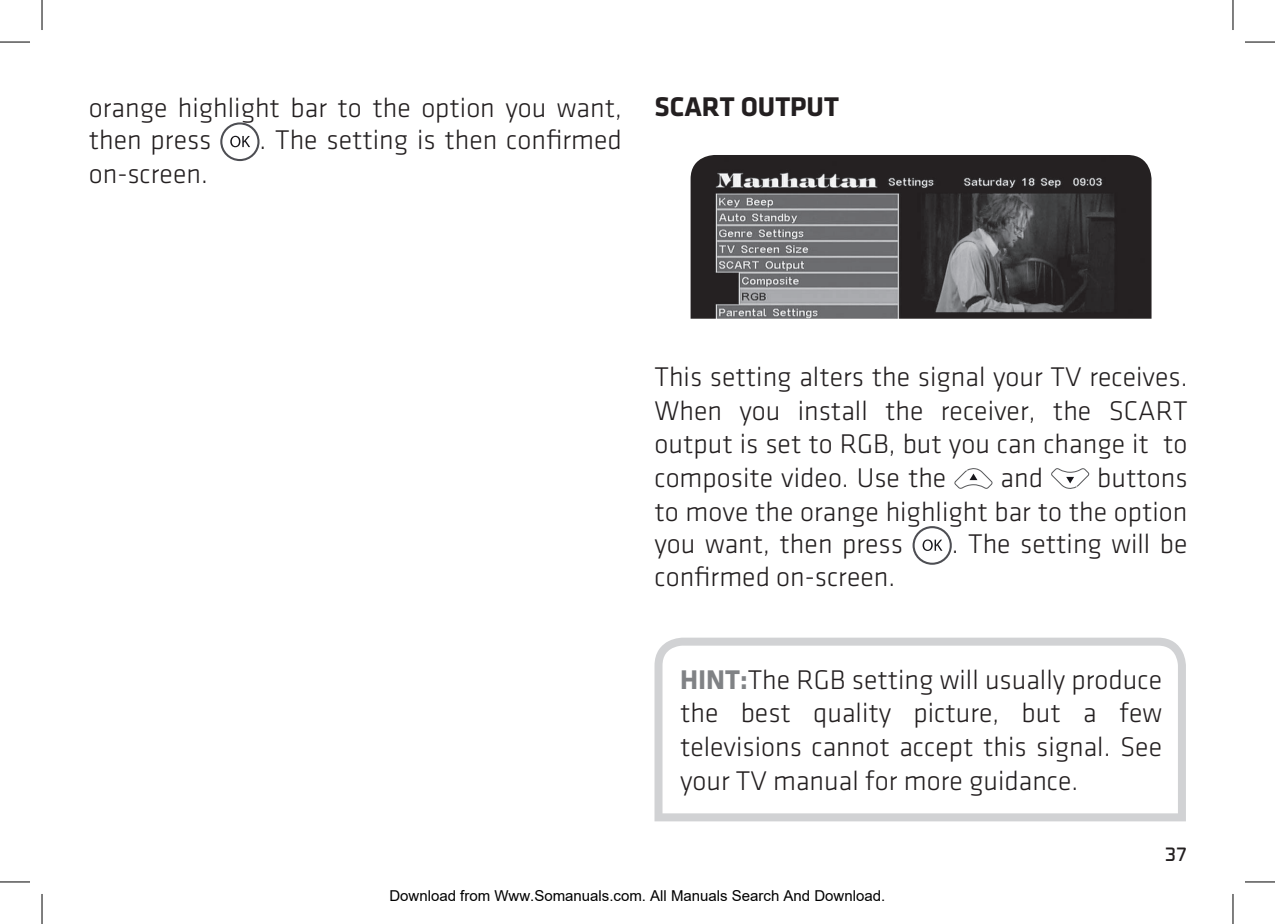
<style>
.page{position:relative;width:1275px;height:924px;background:#fff}
.page>*{position:absolute;margin:0;border:0;box-sizing:border-box;transform-origin:0 0}
.t1{font:28px/33.6px "Klavika Light OSF";color:#231f20;text-align:justify}
.t2{font:28px "Klavika Bold Caps SC";color:#231f20}
.t3{font:500 20px "Digital Sans";color:#231f20}
.t4{font:15px "Arial";color:#000}
.s1{font-family:"Klavika";font-weight:700;color:#808285}
</style>
<div class="page">
<svg style="left:230px;top:136px;width:20px;height:11px"></svg>
<div style="left:220px;top:122px;width:39px;height:39px;border:2px solid #4d4e53;border-radius:50%"></div>
<img style="left:690px;top:155px;width:461px;height:163px">
<svg style="left:954px;top:468px;width:38px;height:21px"></svg>
<svg style="left:1051px;top:468px;width:38px;height:20px"></svg>
<svg style="left:922px;top:539px;width:20px;height:11px"></svg>
<div style="left:912px;top:526px;width:39px;height:38px;border:2px solid #4d4e53;border-radius:50%"></div>
<svg style="left:654px;top:637px;width:532px;height:184px"></svg>
<hr style="left:0;top:42px;width:30px;height:1px;background:#000">
<hr style="left:1245px;top:42px;width:30px;height:1px;background:#000">
<hr style="left:0;top:881px;width:30px;height:1px;background:#000">
<hr style="left:1245px;top:881px;width:30px;height:1px;background:#000">
<hr style="left:42px;top:0;width:1px;height:30px;background:#000">
<hr style="left:42px;top:893px;width:1px;height:30px;background:#000">
<hr style="left:1232px;top:0;width:1px;height:30px;background:#000">
<hr style="left:1232px;top:893px;width:1px;height:30px;background:#000">
<p class="t1" style="left:89px;top:92px;width:534px;line-height:32.2px">orange highlight bar to the option you want, then press</p>
<p class="t1" style="left:259px;top:123px;width:364px">. The setting is then confirmed</p>
<p class="t1" style="left:89px;top:157px;width:120px">on-screen.</p>
<p class="t2" style="left:654px;top:91px;width:186px">SCART OUTPUT</p>
<p class="t1" style="left:654px;top:360px;width:534px">This setting alters the signal your TV receives.<br>When you install the receiver, the SCART output is set to RGB, but you can change it to composite video. Use the</p>
<p class="t1" style="left:654px;top:461px;width:534px;line-height:33px;text-indent:443px">buttons to move the orange highlight bar to the option you want, then press</p>
<p class="t1" style="left:1000px;top:461px;width:44px">and</p>
<p class="t1" style="left:951px;top:526px;width:237px">. The setting will be</p>
<p class="t1" style="left:654px;top:560px;width:242px">confirmed on-screen.</p>
<p class="t1" style="left:680px;top:662px;width:483px"><span class="s1">HINT:</span>The RGB setting will usually produce the best quality picture, but a few televisions cannot accept this signal. See your TV manual for more guidance.</p>
<p class="t3" style="left:1164px;top:842px;width:24px">37</p>
<p class="t4" style="left:389px;top:886px;width:497px">Download from Www.Somanuals.com. All Manuals Search And Download.</p>
</div>
